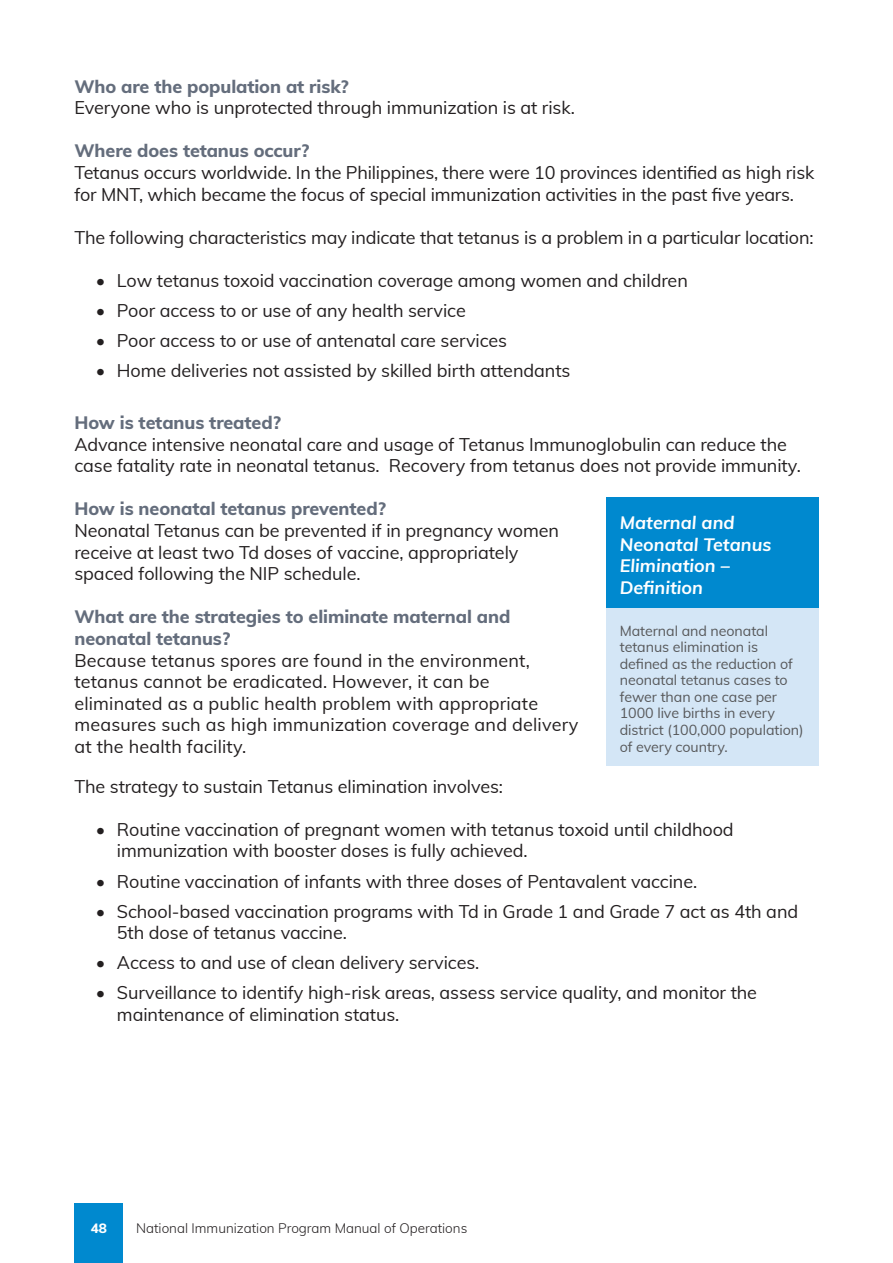
<style>
.page{position:relative;width:893px;height:1263px;background:#fff}
.page>*{position:absolute;margin:0;border:0;box-sizing:border-box;transform-origin:0 0}
.t1{font:18px/21.6px "Muli";letter-spacing:-.005em;color:#231f20}
.t2{font:800 18px/21.6px "Muli";letter-spacing:-.005em;color:#646d7c}
.t3{font:italic 700 18px/21.6px "Muli";color:#fff}
.t4{font:14.25px/16.5px "Muli";letter-spacing:-.005em;color:#57585a}
.t5{font:300 13.5px "Muli";color:#231f20}
.t6{font:800 13.5px "Muli";color:#fff}
</style>
<div class="page">
<div style="left:74px;top:1203px;width:49px;height:60px;background:#0089cf"></div>
<div style="left:606px;top:608px;width:213px;height:157px;background:#d4e6f6"></div>
<div style="left:606px;top:497px;width:213px;height:111px;background:#0089cf"></div>
<p class="t2" style="left:74px;top:74px;width:276px">Who are the population at risk?</p>
<p class="t1" style="left:74px;top:96px;width:502px">Everyone who is unprotected through immunization is at risk.</p>
<p class="t2" style="left:74px;top:139px;width:236px">Where does tetanus occur?</p>
<p class="t1" style="left:74px;top:161px;width:741px">Tetanus occurs worldwide. In the Philippines, there were 10 provinces identified as high risk for MNT, which became the focus of special immunization activities in the past five years.</p>
<p class="t1" style="left:74px;top:226px;width:741px">The following characteristics may indicate that tetanus is a problem in a particular location:</p>
<p class="t1" style="left:96px;top:269px;width:594px">• Low tetanus toxoid vaccination coverage among women and children</p>
<p class="t1" style="left:96px;top:299px;width:372px">• Poor access to or use of any health service</p>
<p class="t1" style="left:96px;top:329px;width:413px">• Poor access to or use of antenatal care services</p>
<p class="t1" style="left:96px;top:359px;width:476px">• Home deliveries not assisted by skilled birth attendants</p>
<p class="t2" style="left:74px;top:411px;width:208px">How is tetanus treated?</p>
<p class="t1" style="left:74px;top:432px;width:728px">Advance intensive neonatal care and usage of Tetanus Immunoglobulin can reduce the case fatality rate in neonatal tetanus. Recovery from tetanus does not provide immunity.</p>
<p class="t2" style="left:74px;top:497px;width:313px">How is neonatal tetanus prevented?</p>
<p class="t1" style="left:74px;top:519px;width:486px">Neonatal Tetanus can be prevented if in pregnancy women receive at least two Td doses of vaccine, appropriately spaced following the NIP schedule.</p>
<p class="t2" style="left:74px;top:605px;width:437px">What are the strategies to eliminate maternal and neonatal tetanus?</p>
<p class="t1" style="left:74px;top:648px;width:506px">Because tetanus spores are found in the environment, tetanus cannot be eradicated. However, it can be eliminated as a public health problem with appropriate measures such as high immunization coverage and delivery at the health facility.</p>
<p class="t3" style="left:620px;top:511px;width:153px">Maternal and<br>Neonatal Tetanus<br>Elimination –<br>Definition</p>
<p class="t4" style="left:620px;top:622px;width:185px">Maternal and neonatal tetanus elimination is defined as the reduction of neonatal tetanus cases to fewer than one case per<br>1000 live births in every district (100,000 population) of every country.</p>
<p class="t1" style="left:74px;top:774px;width:430px">The strategy to sustain Tetanus elimination involves:</p>
<p class="t1" style="left:117px;top:818px;width:618px;text-indent:-21px">• Routine vaccination of pregnant women with tetanus toxoid until childhood immunization with booster doses is fully achieved.</p>
<p class="t1" style="left:96px;top:869px;width:603px">• Routine vaccination of infants with three doses of Pentavalent vaccine.</p>
<p class="t1" style="left:117px;top:899px;width:683px;text-indent:-21px">• School-based vaccination programs with Td in Grade 1 and Grade 7 act as 4th and<br>5th dose of tetanus vaccine.</p>
<p class="t1" style="left:96px;top:951px;width:385px">• Access to and use of clean delivery services.</p>
<p class="t1" style="left:117px;top:981px;width:642px;text-indent:-21px">• Surveillance to identify high-risk areas, assess service quality, and monitor the maintenance of elimination status.</p>
<p class="t6" style="left:91px;top:1218px;width:18px">48</p>
<p class="t5" style="left:136px;top:1218px;width:333px">National Immunization Program Manual of Operations</p>
</div>
